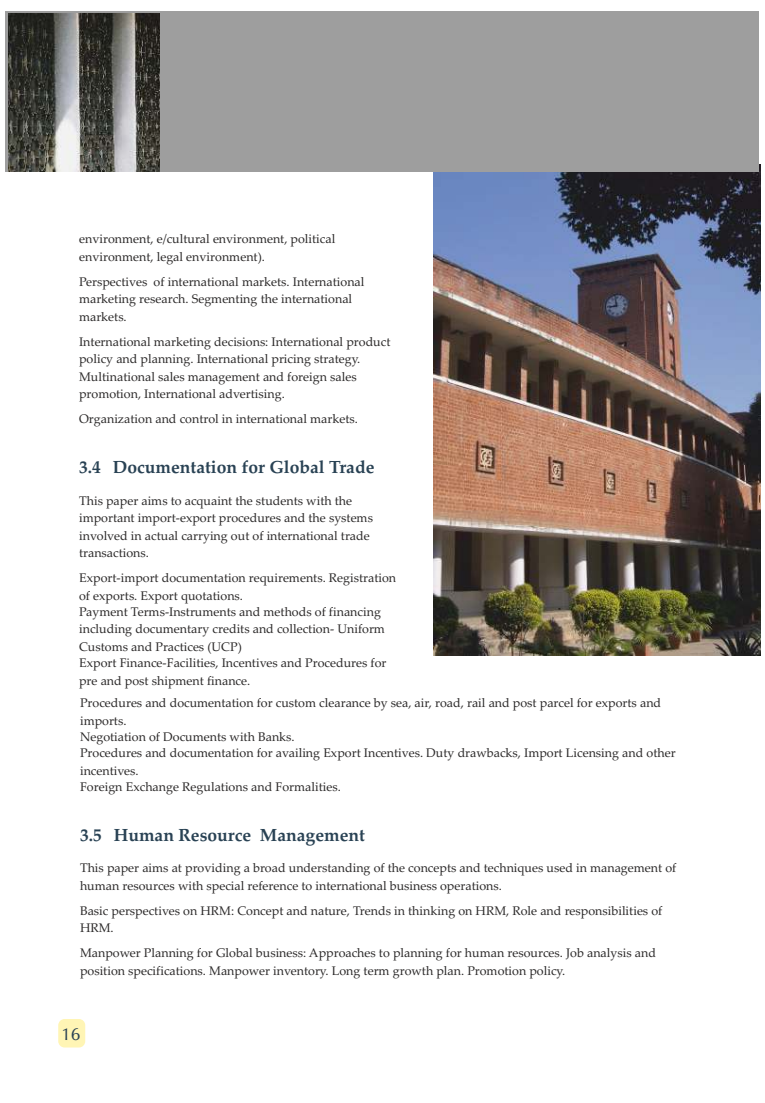
<style>
.page{position:relative;width:765px;height:1103px;background:#fff}
.page>*{position:absolute;margin:0;border:0;box-sizing:border-box;transform-origin:0 0}
.t1{font:700 17.5px "Palatino Linotype";color:#294254}
.t2{font:17.5px "CG Omega";color:#294254}
.t3{font:12.5px/17.5px "Palatino Linotype";color:#2b2929}
</style>
<div class="page">
<div style="left:58px;top:1019px;width:27px;height:28px;background:#fff5b5;border-radius:6px"></div>
<img style="left:434px;top:164px;width:326px;height:491px">
<div style="left:5px;top:11px;width:754px;height:160px;background:#9e9e9e"></div>
<img style="left:8px;top:14px;width:151px;height:157px">
<p class="t3" style="left:79px;top:231px;width:258px">environment, e/cultural environment, political environment, legal environment).</p>
<p class="t3" style="left:79px;top:274px;width:287px">Perspectives of international markets. International marketing research. Segmenting the international markets.</p>
<p class="t3" style="left:79px;top:334px;width:313px">International marketing decisions: International product policy and planning. International pricing strategy.<br>Multinational sales management and foreign sales promotion, International advertising.</p>
<p class="t3" style="left:79px;top:411px;width:280px">Organization and control in international markets.</p>
<h1 class="t1" style="left:79px;top:460px;width:297px">3.4 Documentation for Global Trade</h1>
<p class="t3" style="left:79px;top:493px;width:295px">This paper aims to acquaint the students with the important import-export procedures and the systems involved in actual carrying out of international trade transactions.</p>
<p class="t3" style="left:79px;top:570px;width:319px">Export-import documentation requirements. Registration of exports. Export quotations.</p>
<p class="t3" style="left:79px;top:604px;width:307px">Payment Terms-Instruments and methods of financing including documentary credits and collection- Uniform<br>Customs and Practices (UCP)</p>
<p class="t3" style="left:79px;top:655px;width:309px">Export Finance-Facilities, Incentives and Procedures for pre and post shipment finance.</p>
<p class="t3" style="left:80px;top:695px;width:583px">Procedures and documentation for custom clearance by sea, air, road, rail and post parcel for exports and imports.</p>
<p class="t3" style="left:80px;top:730px;width:597px;line-height:16.2px">Negotiation of Documents with Banks.<br>Procedures and documentation for availing Export Incentives. Duty drawbacks, Import Licensing and other</p>
<p class="t3" style="left:80px;top:763px;width:262px;line-height:16.2px">incentives.<br>Foreign Exchange Regulations and Formalities.</p>
<h1 class="t1" style="left:80px;top:828px;width:286px">3.5 Human Resource Management</h1>
<p class="t3" style="left:80px;top:860px;width:598px">This paper aims at providing a broad understanding of the concepts and techniques used in management of human resources with special reference to international business operations.</p>
<p class="t3" style="left:80px;top:903px;width:584px">Basic perspectives on HRM: Concept and nature, Trends in thinking on HRM, Role and responsibilities of<br>HRM.</p>
<p class="t3" style="left:80px;top:945px;width:577px">Manpower Planning for Global business: Approaches to planning for human resources. Job analysis and position specifications. Manpower inventory. Long term growth plan. Promotion policy.</p>
<h1 class="t2" style="left:61px;top:1026px;width:21px">16</h1>
</div>
